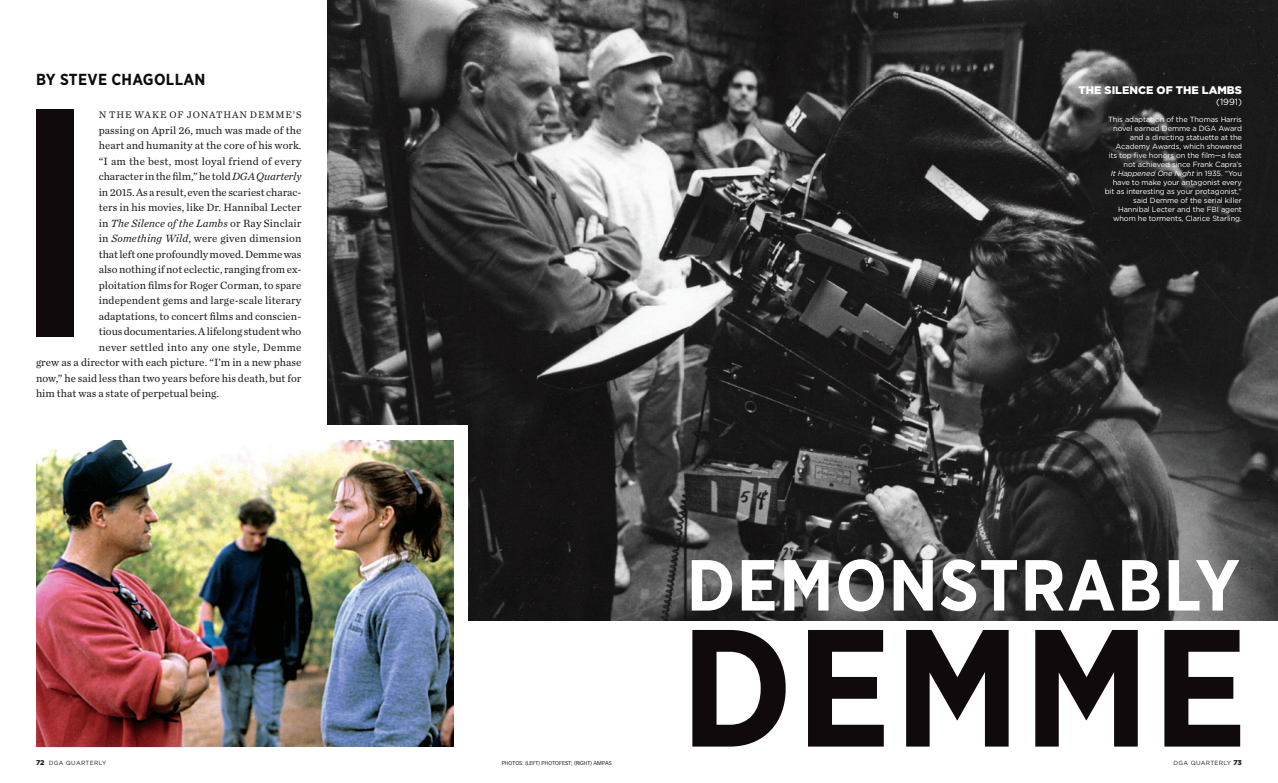
<style>
.page{position:relative;width:1278px;height:783px;background:#fff}
.page>*{position:absolute;margin:0;border:0;box-sizing:border-box;transform-origin:0 0}
.t1{font:500 324.4px "Gotham Narrow";color:#110a0c}
.t2{font:700 166.6px "Gotham Narrow";letter-spacing:.02em;color:#110a0c}
.t3{font:700 72.1px "Gotham Narrow";letter-spacing:.02em;color:#fff}
.t4{font:700 16px "Gotham Narrow";letter-spacing:.02em;color:#110a0c}
.t5{font:11px "Chronicle Text G2";letter-spacing:.005em;color:#231f20}
.t6{font:11px "Chronicle Text G2";letter-spacing:.025em;color:#231f20}
.t7{font:italic 11px "Chronicle Text G2";letter-spacing:.01em;color:#231f20}
.t8{font:900 11px "Gotham";color:#fff}
.t9{font:10px "Chronicle Text G2";letter-spacing:.085em;color:#231f20}
.t10{font:9px "Gotham";color:#fff}
.t11{font:7.5px/9px "Gotham";letter-spacing:-.015em;color:#fff;text-align:right}
.t12{font:italic 7.5px "Gotham";letter-spacing:-.015em;color:#fff}
.t13{font:6px "Gotham";letter-spacing:.05em;color:#231f20}
.t14{font:5.5px "Vectora LH";color:#231f20}
.s1{font-style:italic}
.s2{font-style:normal}
.s3{font-weight:900;font-size:7px}
</style>
<div class="page">
<img style="left:328px;top:0;width:950px;height:621px">
<div style="left:23px;top:426px;width:445px;height:321px;background:#fff"></div>
<img style="left:36px;top:440px;width:417px;height:307px">
<p class="t4" style="left:36px;top:70px;width:171px">BY STEVE CHAGOLLAN</p>
<p class="t1" style="left:10px;top:17px;width:92px">I</p>
<p class="t9" style="left:99px;top:108px;width:204px">N THE WAKE OF JONATHAN DEMME’S</p>
<p class="t5" style="left:99px;top:122px;width:204px">passing on April 26, much was made of the</p>
<p class="t5" style="left:99px;top:138px;width:204px">heart and humanity at the core of his work.</p>
<p class="t6" style="left:99px;top:153px;width:204px">“I am the best, most loyal friend of every</p>
<p class="t5" style="left:99px;top:169px;width:204px">character in the film,” he told <span class="s1">DGA Quarterly</span></p>
<p class="t5" style="left:99px;top:184px;width:204px">in 2015. As a result, even the scariest charac-</p>
<p class="t5" style="left:99px;top:200px;width:204px">ters in his movies, like Dr. Hannibal Lecter</p>
<p class="t7" style="left:99px;top:215px;width:204px"><span class="s2">in</span> The Silence of the Lambs <span class="s2">or Ray Sinclair</span></p>
<p class="t5" style="left:99px;top:231px;width:204px">in <span class="s1">Something Wild</span>, were given dimension</p>
<p class="t5" style="left:99px;top:246px;width:204px">that left one profoundly moved. Demme was</p>
<p class="t5" style="left:99px;top:262px;width:204px">also nothing if not eclectic, ranging from ex-</p>
<p class="t5" style="left:99px;top:277px;width:204px">ploitation films for Roger Corman, to spare</p>
<p class="t5" style="left:99px;top:293px;width:204px">independent gems and large-scale literary</p>
<p class="t5" style="left:99px;top:308px;width:204px">adaptations, to concert films and conscien-</p>
<p class="t5" style="left:99px;top:324px;width:204px">tious documentaries. A lifelong student who</p>
<p class="t6" style="left:99px;top:339px;width:204px">never settled into any one style, Demme</p>
<p class="t5" style="left:36px;top:355px;width:267px">grew as a director with each picture. “I’m in a new phase</p>
<p class="t5" style="left:36px;top:370px;width:267px">now,” he said less than two years before his death, but for</p>
<p class="t5" style="left:36px;top:386px;width:185px">him that was a state of perpetual being.</p>
<p class="t8" style="left:1079px;top:83px;width:165px">THE SILENCE OF THE LAMBS</p>
<p class="t10" style="left:1216px;top:96px;width:27px">(1991)</p>
<p class="t11" style="left:1108px;top:115px;width:135px">This adaptation of the Thomas Harris</p>
<p class="t11" style="left:1113px;top:124px;width:130px">novel earned Demme a DGA Award</p>
<p class="t11" style="left:1130px;top:133px;width:114px">and a directing statuette at the</p>
<p class="t11" style="left:1116px;top:142px;width:128px">Academy Awards, which showered</p>
<p class="t11" style="left:1109px;top:151px;width:135px">its top five honors on the film—a feat</p>
<p class="t11" style="left:1124px;top:160px;width:120px">not achieved since Frank Capra’s</p>
<p class="t12" style="left:1111px;top:169px;width:133px">It Happened One Night <span class="s2">in 1935. “You</span></p>
<p class="t11" style="left:1113px;top:178px;width:131px">have to make your antagonist every</p>
<p class="t11" style="left:1105px;top:187px;width:139px">bit as interesting as your protagonist,”</p>
<p class="t11" style="left:1118px;top:196px;width:125px">said Demme of the serial killer<br>Hannibal Lecter and the FBI agent</p>
<p class="t11" style="left:1113px;top:214px;width:130px">whom he torments, Clarice Starling.</p>
<p class="t3" style="left:687px;top:539px;width:555px">DEMONSTRABLY</p>
<p class="t2" style="left:681px;top:581px;width:568px">DEMME</p>
<p class="t13" style="left:36px;top:759px;width:72px"><span class="s3">72</span> DGA QUARTERLY</p>
<p class="t14" style="left:502px;top:760px;width:112px">PHOTOS: (LEFT) PHOTOFEST; (RIGHT) AMPAS</p>
<p class="t13" style="left:1174px;top:759px;width:70px">DGA QUARTERLY <span class="s3">73</span></p>
</div>
